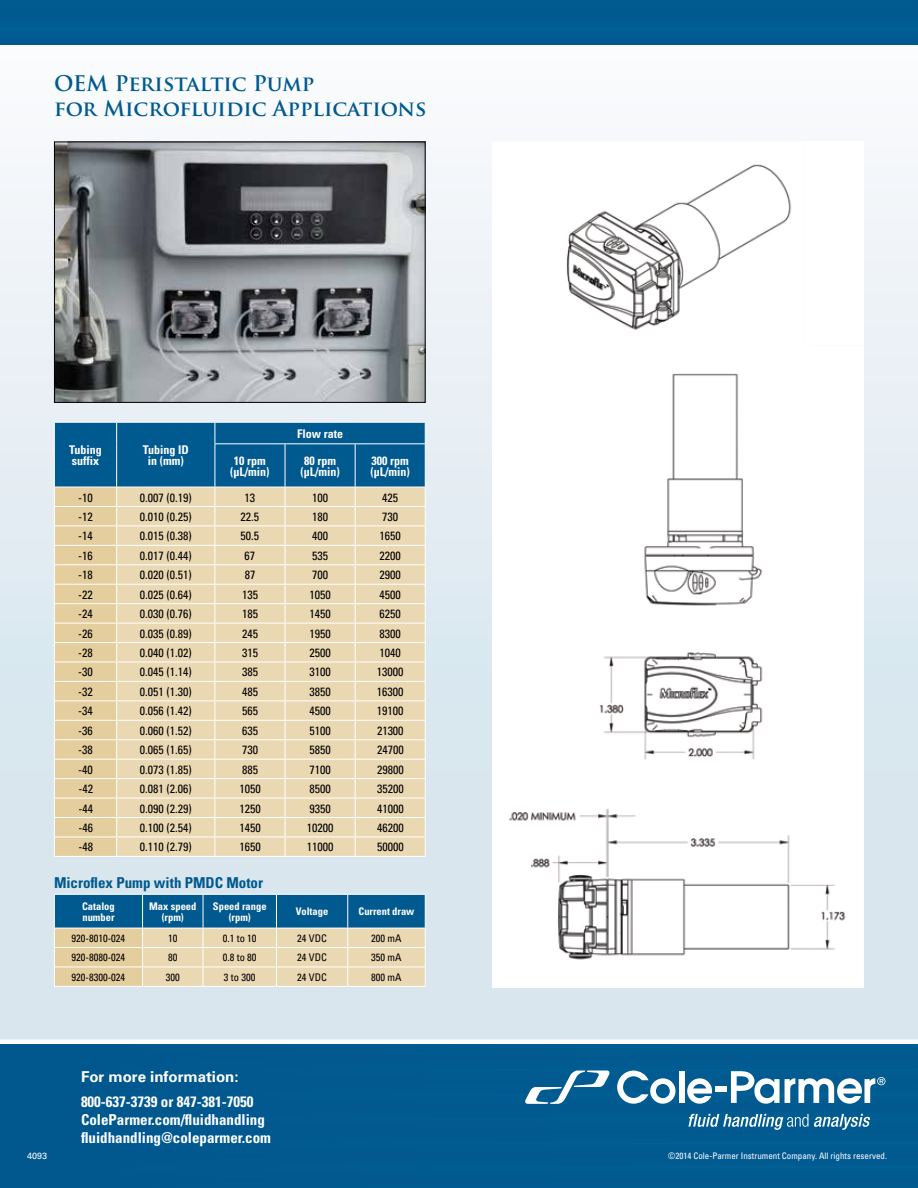
<style>
.page{position:relative;width:918px;height:1188px;background:#fff}
.page>*{position:absolute;margin:0;border:0;box-sizing:border-box;transform-origin:0 0}
.t1{font:700 21px/25.2px "Trajan Pro";color:#00598f}
.t2{font:700 condensed 15px/18px "Univers";color:#fff}
.t3{font:700 condensed 15px "Univers";color:#00598f}
.t4{font:700 15px "Univers";color:#fff}
.t5{font:condensed 12px "Univers";color:#000}
.t6{font:700 condensed 12px/11.2px "Univers";color:#fff;text-align:center}
.t7{font:condensed 10.5px "Univers";color:#000}
.t8{font:700 condensed 10.5px/11.2px "Univers";color:#fff;text-align:center}
.t9{font:condensed 9px "Univers";color:#fff}
.t10{font:9px "Univers";color:#fff}
</style>
<div class="page">
<div style="left:0;top:12px;width:918px;height:1032px;background:linear-gradient(to bottom,#f6f8fb,#d2e2ec)"></div>
<div style="left:0;top:1044px;width:918px;height:144px;background:#015990"></div>
<hr style="left:0;top:1040px;width:918px;height:4px;background:#fff">
<div style="left:0;top:0;width:918px;height:44px;background:#005a91"></div>
<svg style="left:617px;top:1071px;width:59px;height:33px"></svg>
<div style="left:679px;top:1071px;width:5px;height:32px;background:#fff"></div>
<svg style="left:687px;top:1078px;width:25px;height:26px"></svg>
<div style="left:715px;top:1087px;width:12px;height:5px;background:#fff"></div>
<svg style="left:731px;top:1071px;width:154px;height:33px"></svg>
<svg style="left:525px;top:1071px;width:86px;height:33px"></svg>
<svg style="left:688px;top:1114px;width:120px;height:16px;background:#4a8ab1"></svg>
<svg style="left:814px;top:1114px;width:56px;height:16px"></svg>
<div style="left:492px;top:345px;width:372px;height:436px;background:#fff"></div>
<img style="left:600px;top:373px;width:163px;height:387px">
<div style="left:492px;top:141px;width:372px;height:204px;background:#fff"></div>
<img style="left:566px;top:164px;width:226px;height:166px">
<img style="left:492px;top:781px;width:372px;height:206px">
<svg style="left:54px;top:422px;width:372px;height:434px;background:#c9c7b0"></svg>
<hr style="left:54px;top:856px;width:63px;height:1px;background:#fff">
<hr style="left:117px;top:856px;width:98px;height:1px;background:#fff">
<hr style="left:215px;top:856px;width:70px;height:1px;background:#fff">
<hr style="left:285px;top:856px;width:70px;height:1px;background:#fff">
<hr style="left:355px;top:856px;width:71px;height:1px;background:#fff">
<svg style="left:54px;top:894px;width:372px;height:92px;background:#99ada8"></svg>
<hr style="left:54px;top:986px;width:89px;height:1px;background:#fff">
<hr style="left:143px;top:986px;width:60px;height:1px;background:#fff">
<hr style="left:203px;top:986px;width:73px;height:1px;background:#fff">
<hr style="left:276px;top:986px;width:72px;height:1px;background:#fff">
<hr style="left:348px;top:986px;width:78px;height:1px;background:#fff">
<img style="left:56px;top:143px;width:368px;height:258px">
<div style="left:54px;top:141px;width:372px;height:262px;border:1px solid #000"></div>
<h1 class="t1" style="left:54px;top:71px;width:374px">OEM Peristaltic Pump<br>for Microfluidic Applications</h1>
<p class="t6" style="left:69px;top:444px;width:34px;text-align:left">Tubing suffix</p>
<p class="t6" style="left:143px;top:444px;width:47px">Tubing ID in (mm)</p>
<p class="t6" style="left:297px;top:428px;width:47px">Flow rate</p>
<p class="t6" style="left:230px;top:455px;width:41px">10 rpm (µL/min)</p>
<p class="t6" style="left:300px;top:455px;width:41px">80 rpm (µL/min)</p>
<p class="t6" style="left:371px;top:455px;width:41px;text-align:left">300 rpm (µL/min)</p>
<p class="t5" style="left:78px;top:490px;width:16px">-10</p>
<p class="t5" style="left:140px;top:490px;width:53px">0.007 (0.19)</p>
<p class="t5" style="left:245px;top:490px;width:12px">13</p>
<p class="t5" style="left:312px;top:490px;width:17px">100</p>
<p class="t5" style="left:382px;top:490px;width:17px">425</p>
<p class="t5" style="left:78px;top:509px;width:16px">-12</p>
<p class="t5" style="left:140px;top:509px;width:53px">0.010 (0.25)</p>
<p class="t5" style="left:241px;top:509px;width:20px">22.5</p>
<p class="t5" style="left:312px;top:509px;width:17px">180</p>
<p class="t5" style="left:382px;top:509px;width:17px">730</p>
<p class="t5" style="left:78px;top:529px;width:16px">-14</p>
<p class="t5" style="left:140px;top:529px;width:53px">0.015 (0.38)</p>
<p class="t5" style="left:241px;top:529px;width:20px">50.5</p>
<p class="t5" style="left:312px;top:529px;width:17px">400</p>
<p class="t5" style="left:380px;top:529px;width:23px">1650</p>
<p class="t5" style="left:78px;top:548px;width:16px">-16</p>
<p class="t5" style="left:140px;top:548px;width:53px">0.017 (0.44)</p>
<p class="t5" style="left:245px;top:548px;width:12px">67</p>
<p class="t5" style="left:312px;top:548px;width:17px">535</p>
<p class="t5" style="left:380px;top:548px;width:23px">2200</p>
<p class="t5" style="left:78px;top:567px;width:16px">-18</p>
<p class="t5" style="left:140px;top:567px;width:53px">0.020 (0.51)</p>
<p class="t5" style="left:245px;top:567px;width:12px">87</p>
<p class="t5" style="left:312px;top:567px;width:17px">700</p>
<p class="t5" style="left:380px;top:567px;width:23px">2900</p>
<p class="t5" style="left:78px;top:587px;width:16px">-22</p>
<p class="t5" style="left:140px;top:587px;width:53px">0.025 (0.64)</p>
<p class="t5" style="left:242px;top:587px;width:17px">135</p>
<p class="t5" style="left:309px;top:587px;width:23px">1050</p>
<p class="t5" style="left:380px;top:587px;width:23px">4500</p>
<p class="t5" style="left:78px;top:606px;width:16px">-24</p>
<p class="t5" style="left:140px;top:606px;width:53px">0.030 (0.76)</p>
<p class="t5" style="left:242px;top:606px;width:17px">185</p>
<p class="t5" style="left:309px;top:606px;width:23px">1450</p>
<p class="t5" style="left:380px;top:606px;width:23px">6250</p>
<p class="t5" style="left:78px;top:626px;width:16px">-26</p>
<p class="t5" style="left:140px;top:626px;width:53px">0.035 (0.89)</p>
<p class="t5" style="left:242px;top:626px;width:17px">245</p>
<p class="t5" style="left:309px;top:626px;width:23px">1950</p>
<p class="t5" style="left:380px;top:626px;width:23px">8300</p>
<p class="t5" style="left:78px;top:645px;width:16px">-28</p>
<p class="t5" style="left:140px;top:645px;width:53px">0.040 (1.02)</p>
<p class="t5" style="left:242px;top:645px;width:17px">315</p>
<p class="t5" style="left:310px;top:645px;width:23px">2500</p>
<p class="t5" style="left:380px;top:645px;width:23px">1040</p>
<p class="t5" style="left:78px;top:665px;width:16px">-30</p>
<p class="t5" style="left:140px;top:665px;width:53px">0.045 (1.14)</p>
<p class="t5" style="left:242px;top:665px;width:17px">385</p>
<p class="t5" style="left:310px;top:665px;width:23px">3100</p>
<p class="t5" style="left:377px;top:665px;width:28px">13000</p>
<p class="t5" style="left:78px;top:684px;width:16px">-32</p>
<p class="t5" style="left:140px;top:684px;width:53px">0.051 (1.30)</p>
<p class="t5" style="left:242px;top:684px;width:17px">485</p>
<p class="t5" style="left:310px;top:684px;width:23px">3850</p>
<p class="t5" style="left:377px;top:684px;width:28px">16300</p>
<p class="t5" style="left:78px;top:703px;width:16px">-34</p>
<p class="t5" style="left:140px;top:703px;width:53px">0.056 (1.42)</p>
<p class="t5" style="left:242px;top:703px;width:17px">565</p>
<p class="t5" style="left:310px;top:703px;width:23px">4500</p>
<p class="t5" style="left:377px;top:703px;width:28px">19100</p>
<p class="t5" style="left:78px;top:723px;width:16px">-36</p>
<p class="t5" style="left:140px;top:723px;width:53px">0.060 (1.52)</p>
<p class="t5" style="left:242px;top:723px;width:17px">635</p>
<p class="t5" style="left:310px;top:723px;width:23px">5100</p>
<p class="t5" style="left:377px;top:723px;width:28px">21300</p>
<p class="t5" style="left:78px;top:742px;width:16px">-38</p>
<p class="t5" style="left:140px;top:742px;width:53px">0.065 (1.65)</p>
<p class="t5" style="left:242px;top:742px;width:17px">730</p>
<p class="t5" style="left:310px;top:742px;width:23px">5850</p>
<p class="t5" style="left:377px;top:742px;width:28px">24700</p>
<p class="t5" style="left:78px;top:762px;width:16px">-40</p>
<p class="t5" style="left:140px;top:762px;width:53px">0.073 (1.85)</p>
<p class="t5" style="left:242px;top:762px;width:17px">885</p>
<p class="t5" style="left:310px;top:762px;width:23px">7100</p>
<p class="t5" style="left:377px;top:762px;width:28px">29800</p>
<p class="t5" style="left:78px;top:781px;width:16px">-42</p>
<p class="t5" style="left:140px;top:781px;width:53px">0.081 (2.06)</p>
<p class="t5" style="left:239px;top:781px;width:23px">1050</p>
<p class="t5" style="left:310px;top:781px;width:23px">8500</p>
<p class="t5" style="left:377px;top:781px;width:28px">35200</p>
<p class="t5" style="left:78px;top:801px;width:16px">-44</p>
<p class="t5" style="left:140px;top:801px;width:53px">0.090 (2.29)</p>
<p class="t5" style="left:239px;top:801px;width:23px">1250</p>
<p class="t5" style="left:310px;top:801px;width:23px">9350</p>
<p class="t5" style="left:377px;top:801px;width:28px">41000</p>
<p class="t5" style="left:78px;top:820px;width:16px">-46</p>
<p class="t5" style="left:140px;top:820px;width:53px">0.100 (2.54)</p>
<p class="t5" style="left:240px;top:820px;width:23px">1450</p>
<p class="t5" style="left:307px;top:820px;width:28px">10200</p>
<p class="t5" style="left:377px;top:820px;width:28px">46200</p>
<p class="t5" style="left:78px;top:840px;width:16px">-48</p>
<p class="t5" style="left:140px;top:840px;width:53px">0.110 (2.79)</p>
<p class="t5" style="left:240px;top:840px;width:23px">1650</p>
<p class="t5" style="left:307px;top:840px;width:28px">11000</p>
<p class="t5" style="left:377px;top:840px;width:28px">50000</p>
<p class="t3" style="left:54px;top:873px;width:211px">Microflex Pump with PMDC Motor</p>
<p class="t8" style="left:82px;top:900px;width:34px;text-align:left">Catalog number</p>
<p class="t8" style="left:149px;top:900px;width:49px">Max speed (rpm)</p>
<p class="t8" style="left:213px;top:900px;width:55px">Speed range (rpm)</p>
<p class="t8" style="left:296px;top:906px;width:34px">Voltage</p>
<p class="t8" style="left:358px;top:906px;width:57px">Current draw</p>
<p class="t7" style="left:72px;top:932px;width:55px">920-8010-024</p>
<p class="t7" style="left:168px;top:932px;width:11px">10</p>
<p class="t7" style="left:223px;top:932px;width:35px">0.1 to 10</p>
<p class="t7" style="left:297px;top:932px;width:31px">24 VDC</p>
<p class="t7" style="left:371px;top:932px;width:32px">200 mA</p>
<p class="t7" style="left:72px;top:951px;width:55px">920-8080-024</p>
<p class="t7" style="left:168px;top:951px;width:11px">80</p>
<p class="t7" style="left:223px;top:951px;width:35px">0.8 to 80</p>
<p class="t7" style="left:297px;top:951px;width:31px">24 VDC</p>
<p class="t7" style="left:371px;top:951px;width:32px">350 mA</p>
<p class="t7" style="left:72px;top:970px;width:55px">920-8300-024</p>
<p class="t7" style="left:166px;top:970px;width:15px">300</p>
<p class="t7" style="left:224px;top:970px;width:33px">3 to 300</p>
<p class="t7" style="left:297px;top:970px;width:31px">24 VDC</p>
<p class="t7" style="left:371px;top:970px;width:32px">800 mA</p>
<p class="t10" style="left:27px;top:1150px;width:22px">4093</p>
<p class="t4" style="left:81px;top:1068px;width:159px">For more information:</p>
<p class="t2" style="left:81px;top:1093px;width:192px">800-637-3739 or 847-381-7050<br>ColeParmer.com/fluidhandling fluidhandling@coleparmer.com</p>
<p class="t9" style="left:668px;top:1150px;width:220px">©2014 Cole-Parmer Instrument Company. All rights reserved.</p>
</div>
